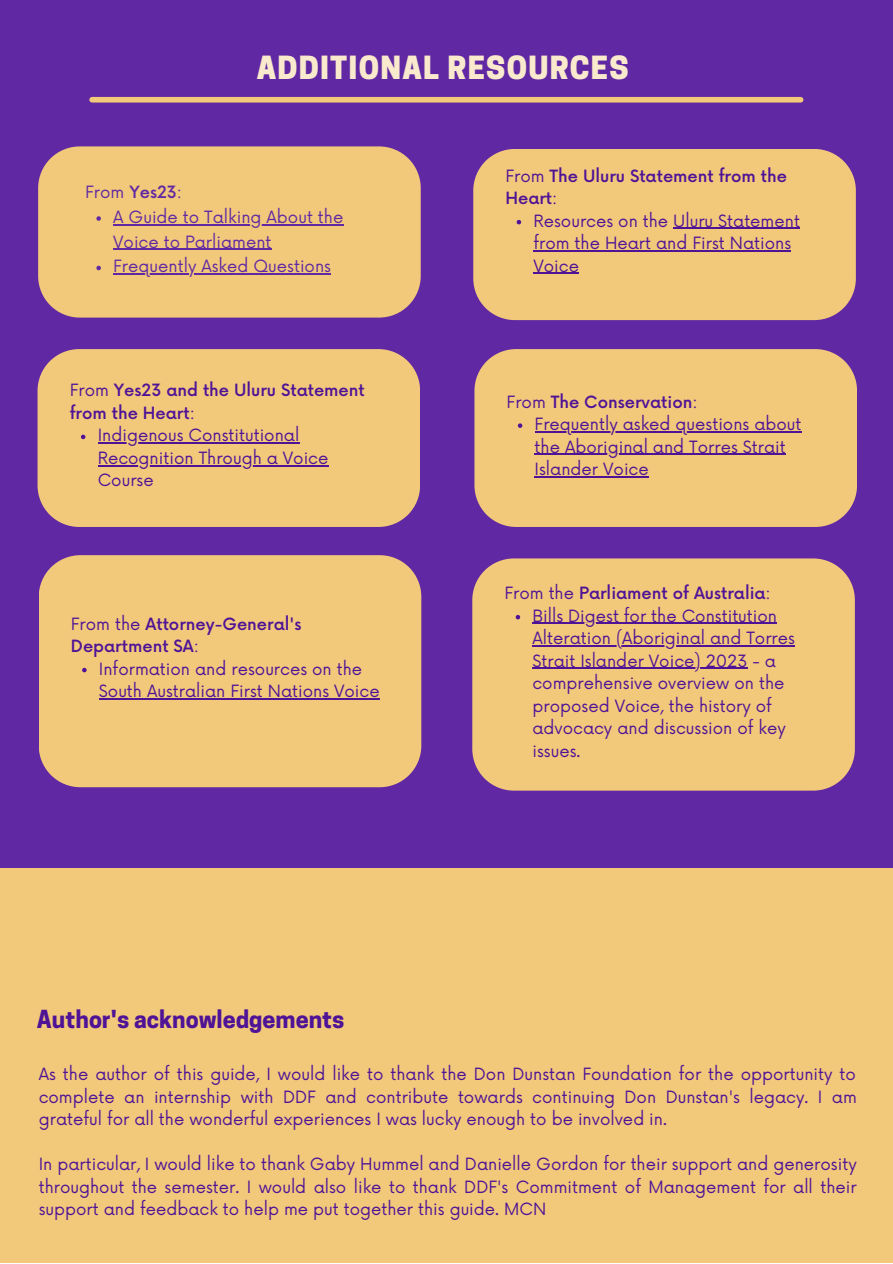
<style>
.page{position:relative;width:893px;height:1264px;background:#fff}
.page>*{position:absolute;margin:0;border:0;box-sizing:border-box;transform-origin:0 0}
.t1{font:800 30px "Cooper Hewitt";letter-spacing:.04em;color:#faeacd}
.t2{font:700 23.25px "Cooper Hewitt";color:#4f1396}
.t3{font:16.5px/22.5px "Now";color:#4f1396}
.t4{font:500 16.5px/22.5px "Now";color:#4f1396}
.t5{font:16.5px/24.8px "Now";color:#6028a2}
.s1{font-weight:500}
.s2{font-weight:400}
</style>
<div class="page">
<div style="left:0;top:0;width:892px;height:1262px;background:#6028a2"></div>
<div style="left:92px;top:97px;width:708px;height:6px;background:#f2c97b"></div>
<div style="left:38px;top:146px;width:382px;height:171px;background:#f2c97b"></div>
<svg style="left:96px;top:216px;width:5px;height:5px"></svg>
<hr style="left:113px;top:224px;width:230px;height:1px;background:#6028a2">
<hr style="left:113px;top:249px;width:158px;height:1px;background:#6028a2">
<svg style="left:96px;top:266px;width:5px;height:4px"></svg>
<hr style="left:113px;top:273px;width:218px;height:2px;background:#6028a2">
<div style="left:473px;top:149px;width:382px;height:171px;background:#f2c97b"></div>
<svg style="left:516px;top:220px;width:5px;height:4px"></svg>
<hr style="left:673px;top:228px;width:127px;height:1px;background:#4f1396">
<hr style="left:533px;top:250px;width:258px;height:1px;background:#4f1396">
<hr style="left:533px;top:273px;width:46px;height:1px;background:#4f1396">
<div style="left:38px;top:349px;width:382px;height:178px;background:#f2c97b"></div>
<svg style="left:81px;top:434px;width:4px;height:5px"></svg>
<hr style="left:98px;top:442px;width:201px;height:1px;background:#4f1396">
<hr style="left:98px;top:465px;width:230px;height:1px;background:#4f1396">
<div style="left:474px;top:349px;width:383px;height:178px;background:#f2c97b"></div>
<svg style="left:518px;top:423px;width:4px;height:5px"></svg>
<hr style="left:534px;top:431px;width:267px;height:1px;background:#4f1396">
<hr style="left:534px;top:454px;width:251px;height:1px;background:#4f1396">
<hr style="left:534px;top:476px;width:114px;height:1px;background:#4f1396">
<div style="left:39px;top:555px;width:382px;height:232px;background:#f2c97b"></div>
<svg style="left:82px;top:668px;width:5px;height:4px"></svg>
<hr style="left:99px;top:698px;width:280px;height:1px;background:#4f1396">
<div style="left:472px;top:558px;width:382px;height:232px;background:#f2c97b"></div>
<svg style="left:515px;top:615px;width:5px;height:4px"></svg>
<hr style="left:532px;top:623px;width:245px;height:1px;background:#4f1396">
<hr style="left:532px;top:645px;width:263px;height:1px;background:#4f1396">
<hr style="left:532px;top:667px;width:215px;height:2px;background:#4f1396">
<div style="left:0;top:868px;width:892px;height:394px;background:#f2c97b"></div>
<p class="t5" style="left:85px;top:181px;width:98px">From <span class="s1">Yes23</span>:</p>
<p class="t1" style="left:257px;top:57px;width:373px">ADDITIONAL RESOURCES</p>
<p class="t4" style="left:505px;top:165px;width:283px"><span class="s2">From</span> The Uluru Statement from the<br>Heart<span class="s2">:</span></p>
<p class="t5" style="left:113px;top:205px;width:232px">A Guide to Talking About the<br>Voice to Parliament</p>
<p class="t5" style="left:113px;top:255px;width:219px">Frequently Asked Questions</p>
<p class="t4" style="left:70px;top:380px;width:296px"><span class="s2">From</span> Yes23 and the Uluru Statement from the Heart<span class="s2">:</span></p>
<p class="t3" style="left:98px;top:425px;width:232px">Indigenous Constitutional<br>Recognition Through a Voice<br>Course</p>
<p class="t3" style="left:533px;top:210px;width:268px">Resources on the Uluru Statement from the Heart and First Nations<br>Voice</p>
<p class="t4" style="left:506px;top:391px;width:192px"><span class="s2">From</span> The Conservation<span class="s2">:</span></p>
<p class="t3" style="left:534px;top:414px;width:268px">Frequently asked questions about the Aboriginal and Torres Strait<br>Islander Voice</p>
<p class="t4" style="left:504px;top:583px;width:268px"><span class="s2">From the</span> Parliament of Australia<span class="s2">:</span></p>
<p class="t4" style="left:71px;top:613px;width:232px"><span class="s2">From the</span> Attorney-General's<br>Department SA<span class="s2">:</span></p>
<p class="t3" style="left:532px;top:605px;width:264px">Bills Digest for the Constitution<br>Alteration (Aboriginal and Torres<br>Strait Islander Voice) 2023 - a comprehensive overview on the proposed Voice, the history of advocacy and discussion of key issues.</p>
<p class="t3" style="left:99px;top:658px;width:282px">Information and resources on the<br>South Australian First Nations Voice</p>
<p class="t2" style="left:37px;top:1010px;width:309px">Author's acknowledgements</p>
<p class="t3" style="left:39px;top:1063px;width:819px;text-align:justify">As the author of this guide, I would like to thank the Don Dunstan Foundation for the opportunity to complete an internship with DDF and contribute towards continuing Don Dunstan's legacy. I am grateful for all the wonderful experiences I was lucky enough to be involved in.</p>
<p class="t3" style="left:39px;top:1153px;width:819px;text-align:justify">In particular, I would like to thank Gaby Hummel and Danielle Gordon for their support and generosity throughout the semester. I would also like to thank DDF's Commitment of Management for all their support and feedback to help me put together this guide. MCN</p>
</div>
